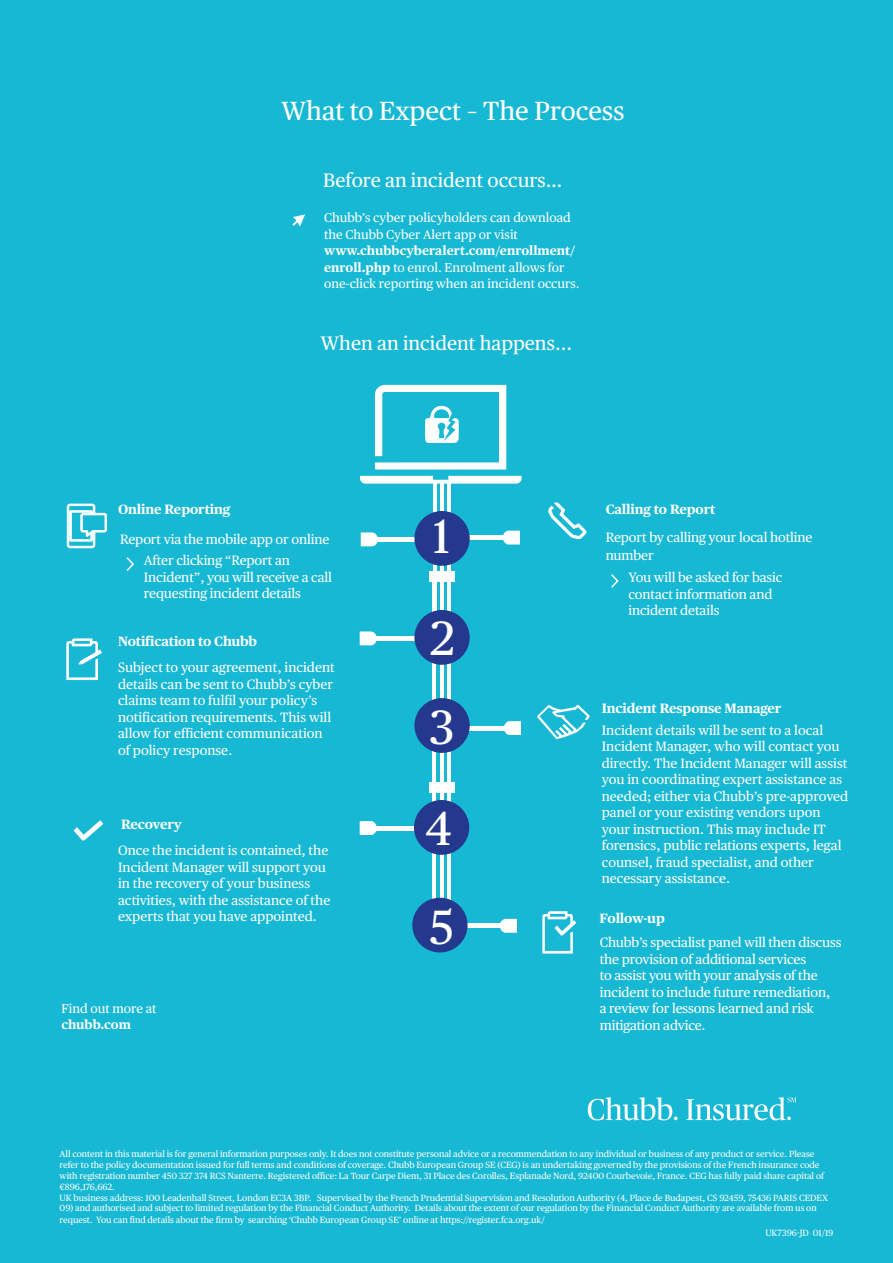
<style>
.page{position:relative;width:893px;height:1263px;background:#17b8d4}
.page>*{position:absolute;margin:0;border:0;box-sizing:border-box;transform-origin:0 0}
.t1{font:48px/100.1px "Chubb Publico Text";color:#fff}
.t2{font:26.25px "Chubb Publico Text";color:#fff}
.t3{font:19.5px "Chubb Publico Text";color:#fff}
.t4{font:13.5px/16.5px "Chubb Publico Text";color:#fff}
.t5{font:700 13.5px "Chubb Publico Text";letter-spacing:-.01em;color:#fff}
.t6{font:12.75px/16.5px "Chubb Publico Text";color:#fff}
.t7{font:700 12.75px "Chubb Publico Text";color:#fff}
.t8{font:9px/10.8px "Chubb Publico Text";letter-spacing:-.005em;color:#fff}
.s1{font-weight:700}
</style>
<div class="page">
<svg style="left:537px;top:705px;width:53px;height:34px"></svg>
<svg style="left:74px;top:820px;width:29px;height:20px"></svg>
<svg style="left:360px;top:476px;width:162px;height:8px"></svg>
<hr style="left:431px;top:726px;width:79px;height:4px;background:#fff">
<svg style="left:504px;top:721px;width:17px;height:14px"></svg>
<div style="left:429px;top:535px;width:80px;height:5px;background:#fff"></div>
<svg style="left:503px;top:531px;width:17px;height:13px"></svg>
<hr style="left:371px;top:826px;width:79px;height:4px;background:#fff">
<svg style="left:360px;top:821px;width:17px;height:14px"></svg>
<div style="left:371px;top:636px;width:79px;height:5px;background:#fff"></div>
<svg style="left:360px;top:631px;width:17px;height:14px"></svg>
<div style="left:372px;top:537px;width:79px;height:5px;background:#fff"></div>
<svg style="left:361px;top:532px;width:17px;height:14px"></svg>
<div style="left:426px;top:923px;width:80px;height:5px;background:#fff"></div>
<svg style="left:500px;top:919px;width:17px;height:14px"></svg>
<hr style="left:440px;top:528px;width:4px;height:129px;background:#fff">
<hr style="left:433px;top:528px;width:3px;height:129px;background:#fff">
<hr style="left:440px;top:484px;width:4px;height:44px;background:#fff">
<hr style="left:447px;top:528px;width:4px;height:129px;background:#fff">
<hr style="left:447px;top:484px;width:4px;height:44px;background:#fff">
<hr style="left:433px;top:484px;width:3px;height:44px;background:#fff">
<hr style="left:440px;top:648px;width:4px;height:105px;background:#fff">
<hr style="left:432px;top:648px;width:4px;height:105px;background:#fff">
<div style="left:429px;top:572px;width:25px;height:10px;background:#fff"></div>
<hr style="left:447px;top:648px;width:4px;height:105px;background:#fff">
<hr style="left:432px;top:571px;width:4px;height:76px;background:#fff">
<hr style="left:440px;top:788px;width:4px;height:129px;background:#fff">
<hr style="left:432px;top:788px;width:4px;height:129px;background:#fff">
<div style="left:429px;top:782px;width:25px;height:10px;background:#fff"></div>
<hr style="left:440px;top:719px;width:4px;height:68px;background:#fff">
<hr style="left:447px;top:788px;width:4px;height:129px;background:#fff">
<hr style="left:447px;top:719px;width:4px;height:68px;background:#fff">
<hr style="left:432px;top:719px;width:4px;height:68px;background:#fff">
<div style="left:414px;top:511px;width:56px;height:55px;background:#24388d;border-radius:50%"></div>
<svg style="left:375px;top:385px;width:131px;height:84px"></svg>
<div style="left:414px;top:610px;width:56px;height:55px;background:#24388d;border-radius:50%"></div>
<div style="left:414px;top:698px;width:56px;height:55px;background:#24388d;border-radius:50%"></div>
<div style="left:414px;top:800px;width:55px;height:55px;background:#24388d;border-radius:50%"></div>
<div style="left:412px;top:898px;width:56px;height:54px;background:#24388d;border-radius:50%"></div>
<svg style="left:542px;top:911px;width:34px;height:42px"></svg>
<svg style="left:548px;top:502px;width:39px;height:37px"></svg>
<svg style="left:66px;top:638px;width:36px;height:42px"></svg>
<svg style="left:292px;top:214px;width:13px;height:13px"></svg>
<svg style="left:588px;top:1097px;width:90px;height:23px"></svg>
<svg style="left:686px;top:1097px;width:110px;height:23px"></svg>
<svg style="left:126px;top:557px;width:8px;height:14px"></svg>
<svg style="left:611px;top:574px;width:8px;height:14px"></svg>
<svg style="left:67px;top:504px;width:40px;height:44px"></svg>
<h2 class="t2" style="left:281px;top:91px;width:345px">What to Expect – The Process</h2>
<h3 class="t3" style="left:323px;top:166px;width:241px">Before an incident occurs…</h3>
<h3 class="t6" style="left:324px;top:209px;width:248px">Chubb’s cyber policyholders can download the Chubb Cyber Alert app or visit</h3>
<h3 class="t6" style="left:324px;top:242px;width:257px"><span class="s1">www.chubbcyberalert.com/enrollment/ enroll.php</span> to enrol. Enrolment allows for one-click reporting when an incident occurs.</h3>
<h3 class="t3" style="left:320px;top:329px;width:253px">When an incident happens...</h3>
<h3 class="t5" style="left:118px;top:499px;width:114px">Online Reporting</h3>
<h3 class="t5" style="left:606px;top:499px;width:111px">Calling to Report</h3>
<h1 class="t1" style="left:430px;top:482px;width:26px;line-height:101.7px">1<br>2</h1>
<h3 class="t4" style="left:120px;top:530px;width:211px">Report via the mobile app or online</h3>
<h3 class="t4" style="left:606px;top:527px;width:208px;line-height:18px">Report by calling your local hotline number</h3>
<h3 class="t4" style="left:144px;top:552px;width:190px">After clicking “Report an<br>Incident”, you will receive a call requesting incident details</h3>
<h3 class="t4" style="left:628px;top:568px;width:155px">You will be asked for basic contact information and incident details</h3>
<h3 class="t5" style="left:118px;top:631px;width:141px">Notification to Chubb</h3>
<h3 class="t4" style="left:118px;top:658px;width:218px">Subject to your agreement, incident details can be sent to Chubb’s cyber claims team to fulfil your policy’s notification requirements. This will allow for efficient communication of policy response.</h3>
<h3 class="t5" style="left:121px;top:814px;width:62px">Recovery</h3>
<h3 class="t4" style="left:118px;top:841px;width:214px">Once the incident is contained, the Incident Manager will support you in the recovery of your business activities, with the assistance of the experts that you have appointed.</h3>
<h3 class="t6" style="left:61px;top:999px;width:96px">Find out more at</h3>
<h3 class="t7" style="left:61px;top:1014px;width:71px">chubb.com</h3>
<h1 class="t1" style="left:425px;top:674px;width:32px;text-align:justify">3<br>4<br>5</h1>
<h3 class="t5" style="left:602px;top:697px;width:181px">Incident Response Manager</h3>
<p class="t4" style="left:602px;top:721px;width:248px">Incident details will be sent to a local Incident Manager, who will contact you directly. The Incident Manager will assist you in coordinating expert assistance as needed; either via Chubb’s pre-approved panel or your existing vendors upon your instruction. This may include IT forensics, public relations experts, legal counsel, fraud specialist, and other necessary assistance.</p>
<h3 class="t5" style="left:600px;top:908px;width:67px">Follow-up</h3>
<h3 class="t4" style="left:600px;top:933px;width:243px">Chubb’s specialist panel will then discuss the provision of additional services<br>to assist you with your analysis of the incident to include future remediation,<br>a review for lessons learned and risk mitigation advice.</h3>
<p class="t8" style="left:60px;top:1148px;width:770px">All content in this material is for general information purposes only. It does not constitute personal advice or a recommendation to any individual or business of any product or service. Please refer to the policy documentation issued for full terms and conditions of coverage. Chubb European Group SE (CEG) is an undertaking governed by the provisions of the French insurance code with registration number 450 327 374 RCS Nanterre. Registered office: La Tour Carpe Diem, 31 Place des Corolles, Esplanade Nord, 92400 Courbevoie, France. CEG has fully paid share capital of €896,176,662.<br>UK business address: 100 Leadenhall Street, London EC3A 3BP. Supervised by the French Prudential Supervision and Resolution Authority (4, Place de Budapest, CS 92459, 75436 PARIS CEDEX</p>
<p class="t8" style="left:60px;top:1202px;width:759px;line-height:11.2px">09) and authorised and subject to limited regulation by the Financial Conduct Authority. Details about the extent of our regulation by the Financial Conduct Authority are available from us on request. You can find details about the firm by searching ‘Chubb European Group SE’ online at https://register.fca.org.uk/</p>
<p class="t8" style="left:765px;top:1227px;width:70px">UK7396-JD 01/19</p>
<p class="t8" style="left:38px;top:1195px;width:798px">policy documentation issued for full terms and conditions of coverage. Chubb European Group Limited registered number 1112892 registered in England &amp; Wales with registered office at 100 Leadenhall<br>Street, London EC3A 3BP. Authorised by the Prudential Regulation Authority and regulated by the Financial Conduct Authority and the Prudential Regulation Authority. Full details can be found online at https://register.fca.org.uk/</p>
</div>
